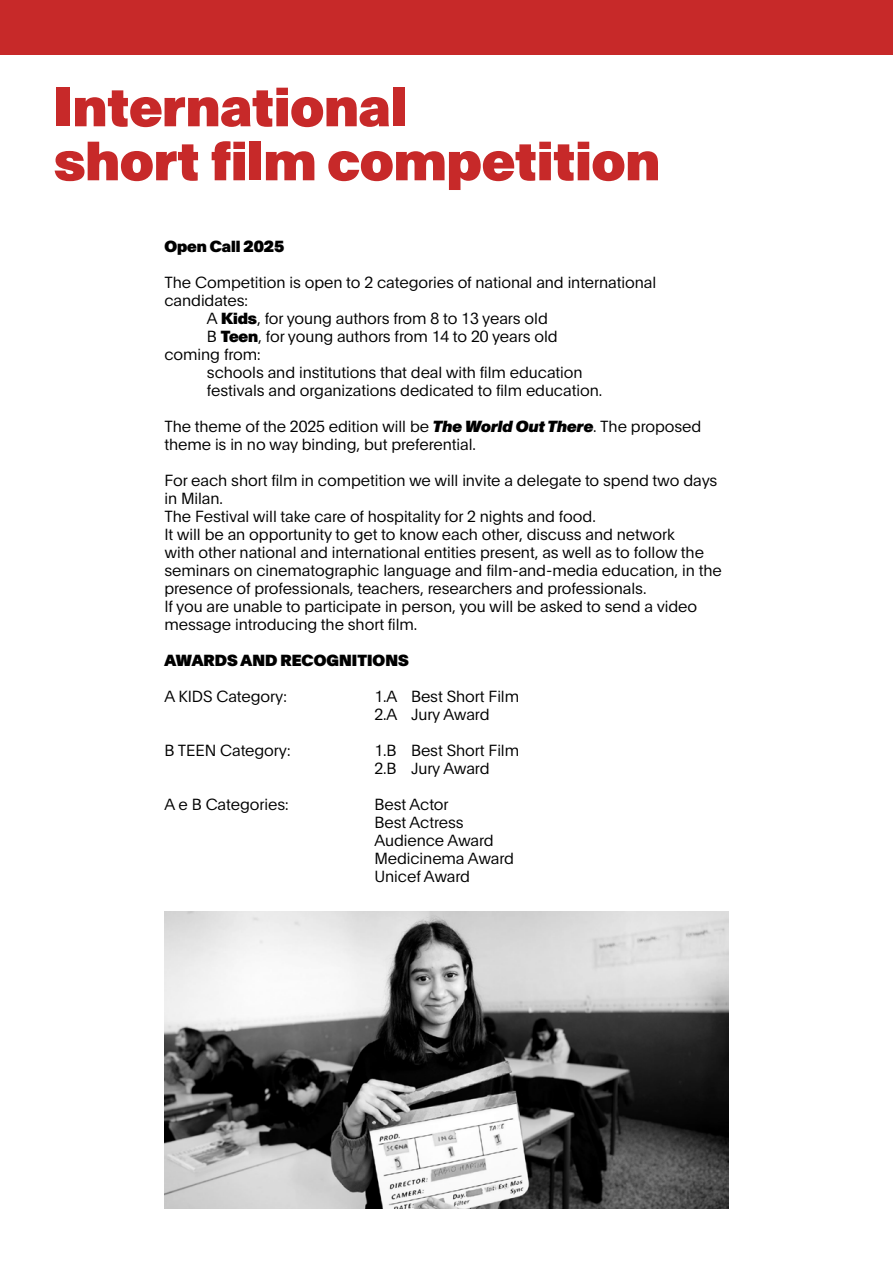
<style>
.page{position:relative;width:893px;height:1263px;background:#fff}
.page>*{position:absolute;margin:0;border:0;box-sizing:border-box;transform-origin:0 0}
.t1{font:900 54px/54px "Plain";color:#c72929}
.t2{font:300 15.75px/18px "Plain";letter-spacing:-.005em;color:#000}
.t3{font:900 15.75px "Plain";letter-spacing:.005em;color:#000}
.s1{font-weight:900}
.s2{font-weight:900;font-style:italic}
</style>
<div class="page">
<div style="left:0;top:0;width:893px;height:54px;background:#c72929"></div>
<img style="left:164px;top:911px;width:565px;height:298px">
<h1 class="t1" style="left:54px;top:77px;width:607px">International<br>short film competition</h1>
<p class="t3" style="left:164px;top:235px;width:121px">Open Call 2025</p>
<p class="t2" style="left:164px;top:273px;width:493px">The Competition is open to 2 categories of national and international</p>
<p class="t2" style="left:164px;top:291px;width:85px">candidates:</p>
<p class="t2" style="left:207px;top:309px;width:342px">A <span class="s1">Kids</span>, for young authors from 8 to 13 years old</p>
<p class="t2" style="left:207px;top:327px;width:352px">B <span class="s1">Teen</span>, for young authors from 14 to 20 years old</p>
<p class="t2" style="left:164px;top:345px;width:98px">coming from:</p>
<p class="t2" style="left:207px;top:363px;width:377px">schools and institutions that deal with film education</p>
<p class="t2" style="left:207px;top:381px;width:397px">festivals and organizations dedicated to film education.</p>
<p class="t2" style="left:164px;top:417px;width:538px">The theme of the 2025 edition will be <span class="s2">The World Out There</span>. The proposed theme is in no way binding, but preferential.</p>
<p class="t2" style="left:164px;top:471px;width:559px">For each short film in competition we will invite a delegate to spend two days in Milan.<br>The Festival will take care of hospitality for 2 nights and food.<br>It will be an opportunity to get to know each other, discuss and network<br>with other national and international entities present, as well as to follow the seminars on cinematographic language and film-and-media education, in the presence of professionals, teachers, researchers and professionals.<br>If you are unable to participate in person, you will be asked to send a video message introducing the short film.</p>
<p class="t3" style="left:164px;top:649px;width:246px">AWARDS AND RECOGNITIONS</p>
<p class="t2" style="left:164px;top:687px;width:124px">A KIDS Category:</p>
<p class="t2" style="left:374px;top:687px;width:146px">1.A Best Short Film<br>2.A Jury Award</p>
<p class="t2" style="left:164px;top:741px;width:128px">B TEEN Category:</p>
<p class="t2" style="left:374px;top:741px;width:146px">1.B Best Short Film<br>2.B Jury Award</p>
<p class="t2" style="left:164px;top:795px;width:126px">A e B Categories:</p>
<p class="t2" style="left:374px;top:795px;width:141px">Best Actor<br>Best Actress<br>Audience Award<br>Medicinema Award<br>Unicef Award</p>
</div>
